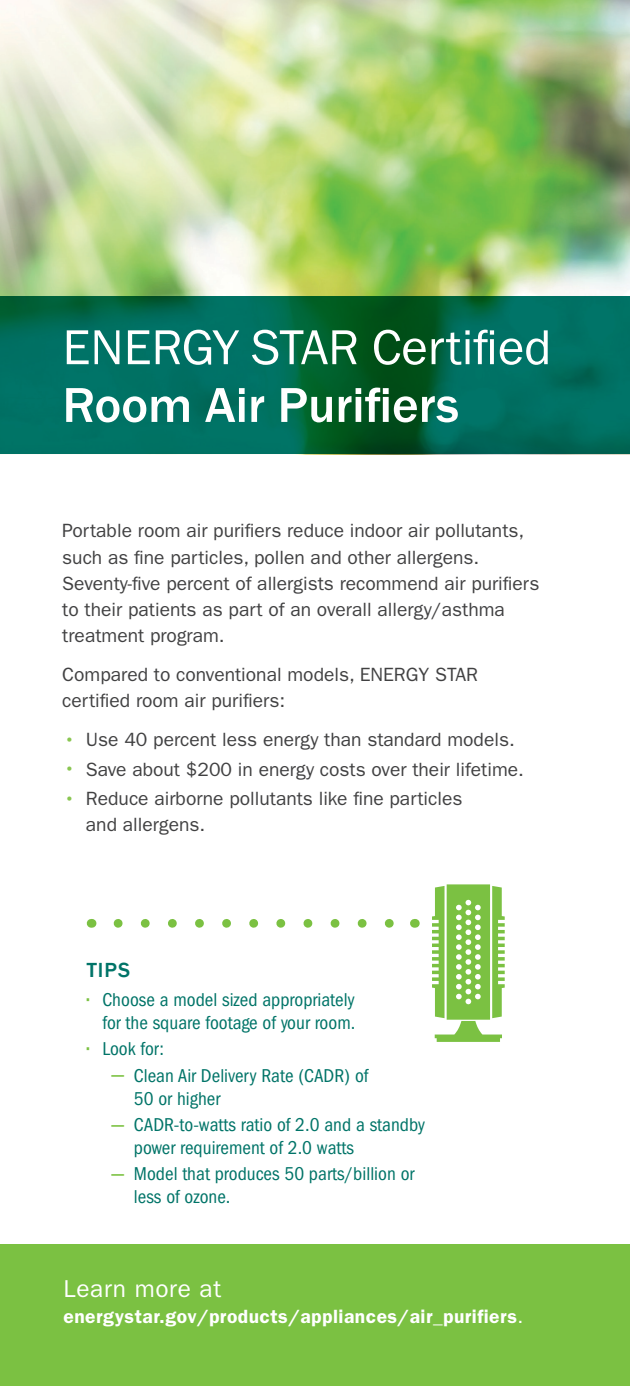
<style>
.page{position:relative;width:630px;height:1386px;background:#fff}
.page>*{position:absolute;margin:0;border:0;box-sizing:border-box;transform-origin:0 0}
.Heading_1{font:50.75px/57.8px "Franklin Gothic";color:#fff}
.Body_Copy{font:24.5px "ITC Franklin Gothic Std";letter-spacing:.025em;color:#fff}
.Tips_Heading{font:500 21px "Franklin Gothic";color:#007468}
.Body_Copy-2{font:19.25px/26.2px "ITC Franklin Gothic Std";color:#414142}
.t1{font:condensed 19.25px/23.1px "Franklin Gothic";color:#007468}
.Body_Copy-3{font:600 19.25px "ITC Franklin Gothic Std";letter-spacing:.025em;color:#fff}
.s1{font-weight:500}
.s2{font-size:24.5px;color:#89c651}
.s3{font-size:24.5px;color:#7bc142}
.s4{font-family:"ITC Franklin Gothic Std";font-stretch:normal;font-size:24.5px;color:#7bc142}
.s5{font-weight:400}
</style>
<div class="page">
<div style="left:0;top:1245px;width:630px;height:141px;background:#7bc142"></div>
<img style="left:0;top:0;width:630px;height:297px">
<svg style="left:0;top:297px;width:630px;height:157px;background:#006951"></svg>
<svg style="left:432px;top:884px;width:73px;height:158px"></svg>
<svg style="left:118px;top:919px;width:276px;height:9px"></svg>
<p class="Heading_1" style="left:63px;top:320px;width:491px">ENERGY STAR Certified<br><span class="s1">Room Air Purifiers</span></p>
<p class="Body_Copy-2" style="left:62px;top:518px;width:479px">Portable room air purifiers reduce indoor air pollutants, such as fine particles, pollen and other allergens.<br>Seventy-five percent of allergists recommend air purifiers to their patients as part of an overall allergy/asthma treatment program.</p>
<p class="Body_Copy-2" style="left:62px;top:662px;width:417px">Compared to conventional models, ENERGY STAR certified room air purifiers:</p>
<p class="Body_Copy-2" style="left:62px;top:727px;width:454px"><span class="s2">•</span> Use 40 percent less energy than standard models.</p>
<p class="Body_Copy-2" style="left:62px;top:756px;width:463px"><span class="s2">•</span> Save about $200 in energy costs over their lifetime.</p>
<p class="Body_Copy-2" style="left:86px;top:786px;width:378px;text-indent:-24px"><span class="s2">•</span> Reduce airborne pollutants like fine particles and allergens.</p>
<p class="Tips_Heading" style="left:87px;top:957px;width:45px">TIPS</p>
<p class="t1" style="left:87px;top:988px;width:270px;text-align:right"><span class="s3">•</span> Choose a model sized appropriately for the square footage of your room.</p>
<p class="t1" style="left:87px;top:1038px;width:79px"><span class="s3">•</span> Look for:</p>
<p class="t1" style="left:134px;top:1064px;width:236px;text-indent:-24px"><span class="s4">−</span> Clean Air Delivery Rate (CADR) of<br>50 or higher</p>
<p class="t1" style="left:134px;top:1113px;width:293px;text-indent:-24px"><span class="s4">−</span> CADR-to-watts ratio of 2.0 and a standby power requirement of 2.0 watts</p>
<p class="t1" style="left:134px;top:1163px;width:282px;text-indent:-24px"><span class="s4">−</span> Model that produces 50 parts/billion or less of ozone.</p>
<p class="Body_Copy" style="left:64px;top:1274px;width:159px">Learn more at</p>
<p class="Body_Copy-3" style="left:64px;top:1305px;width:461px">energystar.gov/products/appliances/air_purifiers<span class="s5">.</span></p>
</div>
